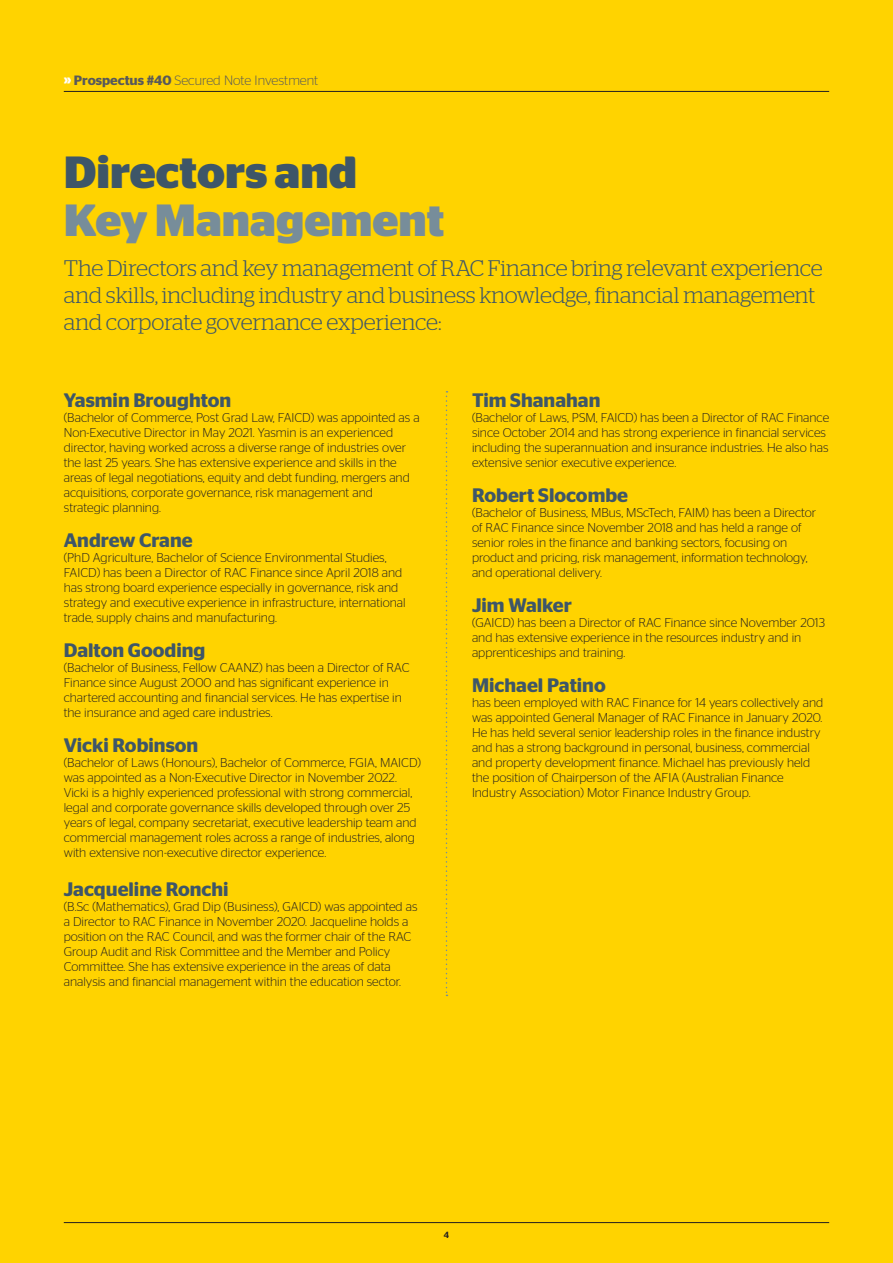
<style>
.page{position:relative;width:893px;height:1263px;background:#ffd300}
.page>*{position:absolute;margin:0;border:0;box-sizing:border-box;transform-origin:0 0}
.t1{font:700 45px "Stag Sans";color:#778d9a}
.t2{font:700 45px "Stag Sans";color:#3e5668}
.t3{font:300 22.5px/27px "Stag";color:#3e5668}
.t4{font:600 19.5px "Stag Sans";color:#3e5668}
.t5{font:300 13.5px "Stag Sans";color:#58595b}
.t6{font:300 12.75px/15px "Stag Sans";color:#231f20}
.t7{font:500 9px "Stag Sans";color:#231f20}
.s1{font-weight:700;color:#fff}
.s2{font-weight:600}
</style>
<div class="page">
<hr style="left:64px;top:1222px;width:765px;height:1px;background:#231f20">
<svg style="left:446px;top:391px;width:1px;height:605px"></svg>
<hr style="left:64px;top:91px;width:765px;height:1px;background:#231f20">
<p class="t5" style="left:64px;top:73px;width:256px"><span class="s1">»</span> <span class="s2">Prospectus #40</span> Secured Note Investment</p>
<h1 class="t2" style="left:64px;top:146px;width:295px">Directors and</h1>
<h1 class="t1" style="left:64px;top:194px;width:382px">Key Management</h1>
<h2 class="t3" style="left:64px;top:254px;width:760px">The Directors and key management of RAC Finance bring relevant experience and skills, including industry and business knowledge, financial management and corporate governance experience:</h2>
<h3 class="t4" style="left:64px;top:389px;width:169px">Yasmin Broughton</h3>
<p class="t6" style="left:64px;top:409px;width:357px">(Bachelor of Commerce, Post Grad Law, FAICD) was appointed as a Non-Executive Director in May 2021. Yasmin is an experienced director, having worked across a diverse range of industries over the last 25 years. She has extensive experience and skills in the areas of legal negotiations, equity and debt funding, mergers and acquisitions, corporate governance, risk management and strategic planning.</p>
<h3 class="t4" style="left:64px;top:529px;width:130px">Andrew Crane</h3>
<p class="t6" style="left:64px;top:550px;width:343px">(PhD Agriculture, Bachelor of Science Environmental Studies, FAICD) has been a Director of RAC Finance since April 2018 and has strong board experience especially in governance, risk and strategy and executive experience in infrastructure, international trade, supply chains and manufacturing.</p>
<h3 class="t4" style="left:64px;top:639px;width:143px">Dalton Gooding</h3>
<p class="t6" style="left:64px;top:660px;width:347px">(Bachelor of Business, Fellow CAANZ) has been a Director of RAC Finance since August 2000 and has significant experience in chartered accounting and financial services. He has expertise in the insurance and aged care industries.</p>
<h3 class="t4" style="left:64px;top:734px;width:136px">Vicki Robinson</h3>
<p class="t6" style="left:64px;top:755px;width:359px">(Bachelor of Laws (Honours), Bachelor of Commerce, FGIA, MAICD) was appointed as a Non-Executive Director in November 2022.<br>Vicki is a highly experienced professional with strong commercial, legal and corporate governance skills developed through over 25 years of legal, company secretariat, executive leadership team and commercial management roles across a range of industries, along with extensive non-executive director experience.</p>
<h3 class="t4" style="left:64px;top:878px;width:166px">Jacqueline Ronchi</h3>
<p class="t6" style="left:64px;top:899px;width:355px">(B.Sc (Mathematics), Grad Dip (Business), GAICD) was appointed as a Director to RAC Finance in November 2020. Jacqueline holds a position on the RAC Council, and was the former chair of the RAC Group Audit and Risk Committee and the Member and Policy Committee. She has extensive experience in the areas of data analysis and financial management within the education sector.</p>
<h3 class="t4" style="left:472px;top:389px;width:130px">Tim Shanahan</h3>
<p class="t6" style="left:472px;top:409px;width:359px">(Bachelor of Laws, PSM, FAICD) has been a Director of RAC Finance since October 2014 and has strong experience in financial services including the superannuation and insurance industries. He also has extensive senior executive experience.</p>
<h3 class="t4" style="left:472px;top:484px;width:158px">Robert Slocombe</h3>
<p class="t6" style="left:472px;top:505px;width:346px">(Bachelor of Business, MBus, MScTech, FAIM) has been a Director of RAC Finance since November 2018 and has held a range of senior roles in the finance and banking sectors, focusing on product and pricing, risk management, information technology, and operational delivery.</p>
<h3 class="t4" style="left:472px;top:594px;width:101px">Jim Walker</h3>
<p class="t6" style="left:472px;top:615px;width:354px">(GAICD) has been a Director of RAC Finance since November 2013 and has extensive experience in the resources industry and in apprenticeships and training.</p>
<h3 class="t4" style="left:472px;top:674px;width:135px">Michael Patino</h3>
<p class="t6" style="left:472px;top:695px;width:353px">has been employed with RAC Finance for 14 years collectively and was appointed General Manager of RAC Finance in January 2020.<br>He has held several senior leadership roles in the finance industry and has a strong background in personal, business, commercial and property development finance. Michael has previously held the position of Chairperson of the AFIA (Australian Finance Industry Association) Motor Finance Industry Group.</p>
<p class="t7" style="left:444px;top:1230px;width:7px">4</p>
</div>
